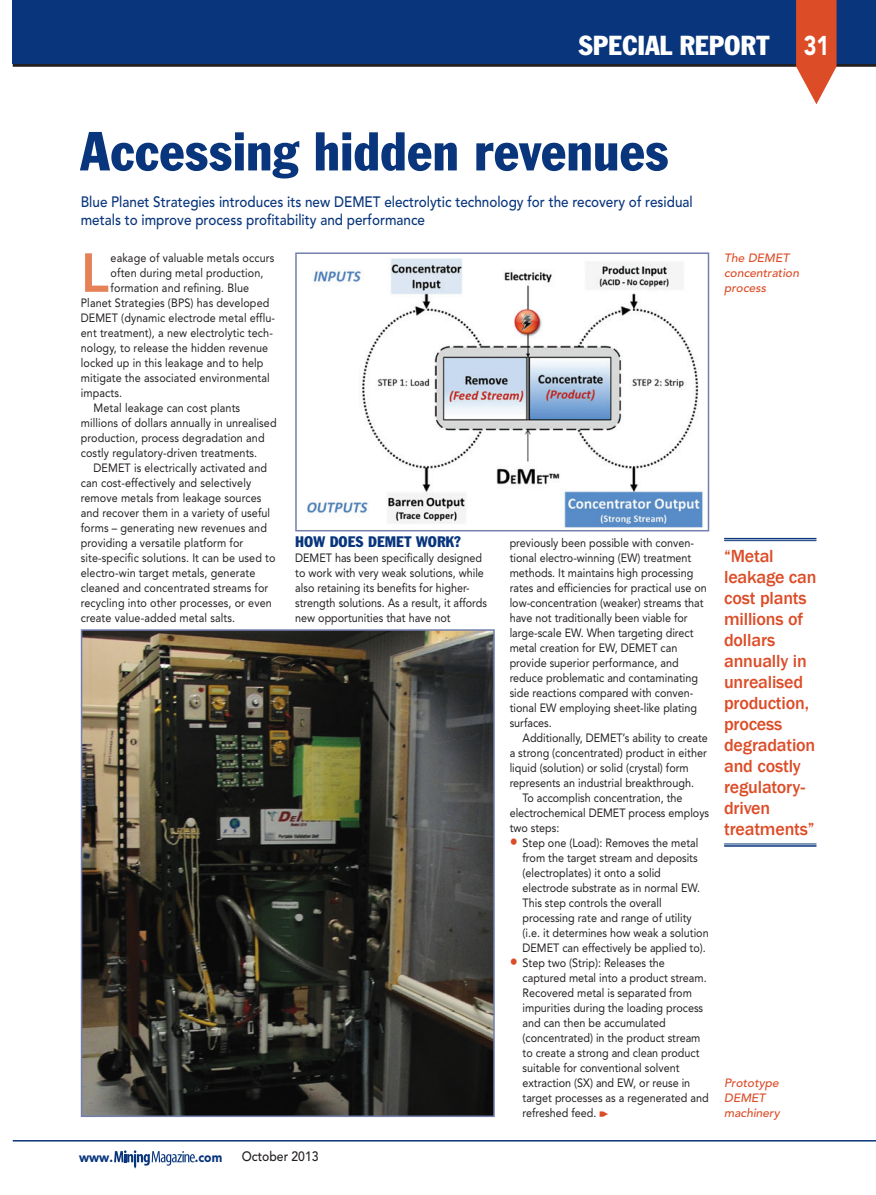
<style>
.page{position:relative;width:876px;height:1195px;background:#fff}
.page>*{position:absolute;margin:0;border:0;box-sizing:border-box;transform-origin:0 0}
.t1{font:800 54.45px "Avenir";color:#e68157}
.t2{font:condensed 54px "Franklin Gothic BT";color:#08357c}
.t3{font:condensed 27px "Franklin Gothic BT";color:#fff}
.t4{font:900 27px "Avenir";color:#fff;scale:.8 1}
.t5{font:500 18px/21px "Franklin Gothic";letter-spacing:-.01em;color:#dc4c27}
.t6{font:500 15px/18px "Avenir";color:#08357c;scale:.9 1}
.t7{font:condensed 15px "Franklin Gothic BT";color:#08357c}
.t8{font:500 13.5px "Avenir";color:#231f20;scale:.9 1}
.t9{font:900 13.5px "Avenir";color:#08357c;scale:.9 1}
.t10{font:12px/15px "Avenir";color:#231f20;scale:.9 1}
.t11{font:italic 500 12px/15px "Avenir";color:#dc4c27}
.s1{font-weight:900;font-size:18px;color:#dc4c27}
</style>
<div class="page">
<hr style="left:13px;top:64px;width:863px;height:3px;background:#231f20">
<div style="left:13px;top:0;width:863px;height:64px;background:#08357c"></div>
<hr style="left:13px;top:1140px;width:863px;height:1px;background:#08357c">
<svg style="left:796px;top:0;width:40px;height:104px"></svg>
<svg style="left:114px;top:1150px;width:81px;height:18px"></svg>
<img style="left:84px;top:632px;width:408px;height:482px">
<div style="left:81px;top:629px;width:414px;height:488px;border:2px solid #737faf"></div>
<img style="left:307px;top:258px;width:396px;height:270px">
<div style="left:295px;top:252px;width:414px;height:279px;border:2px solid #737faf"></div>
<hr style="left:724px;top:538px;width:92px;height:1px;background:#08357c">
<hr style="left:724px;top:540px;width:92px;height:1px;background:#08357c">
<hr style="left:724px;top:844px;width:92px;height:1px;background:#08357c">
<hr style="left:724px;top:845px;width:92px;height:2px;background:#08357c">
<svg style="left:600px;top:1111px;width:8px;height:6px"></svg>
<h3 class="t3" style="left:578px;top:28px;width:193px">special report</h3>
<h2 class="t2" style="left:81px;top:116px;width:590px">Accessing hidden revenues</h2>
<p class="t6" style="left:81px;top:193px;width:681px">Blue Planet Strategies introduces its new DEMET electrolytic technology for the recovery of residual metals to improve process profitability and performance</p>
<h3 class="t4" style="left:804px;top:29px;width:33px">31</h3>
<h1 class="t1" style="left:81px;top:241px;width:30px">L</h1>
<p class="t10" style="left:111px;top:250px;width:183px">eakage of valuable metals occurs</p>
<p class="t10" style="left:111px;top:265px;width:171px">often during metal production,</p>
<p class="t10" style="left:111px;top:280px;width:155px">formation and refining. Blue</p>
<p class="t10" style="left:81px;top:295px;width:211px">Planet Strategies (BPS) has developed</p>
<p class="t10" style="left:81px;top:310px;width:217px">DEMET (dynamic electrode metal efflu-</p>
<p class="t10" style="left:81px;top:325px;width:215px">ent treatment), a new electrolytic tech-</p>
<p class="t10" style="left:81px;top:340px;width:210px">nology, to release the hidden revenue</p>
<p class="t10" style="left:81px;top:355px;width:205px">locked up in this leakage and to help</p>
<p class="t10" style="left:81px;top:370px;width:211px">mitigate the associated environmental</p>
<p class="t10" style="left:81px;top:385px;width:47px">impacts.</p>
<p class="t10" style="left:94px;top:400px;width:164px">Metal leakage can cost plants</p>
<p class="t10" style="left:81px;top:415px;width:219px">millions of dollars annually in unrealised</p>
<p class="t10" style="left:81px;top:430px;width:206px">production, process degradation and</p>
<p class="t10" style="left:81px;top:445px;width:198px">costly regulatory-driven treatments.</p>
<p class="t10" style="left:94px;top:460px;width:194px">DEMET is electrically activated and</p>
<p class="t10" style="left:81px;top:475px;width:191px">can cost-effectively and selectively</p>
<p class="t10" style="left:81px;top:490px;width:202px">remove metals from leakage sources</p>
<p class="t10" style="left:81px;top:505px;width:212px">and recover them in a variety of useful</p>
<p class="t10" style="left:81px;top:520px;width:208px">forms – generating new revenues and</p>
<p class="t10" style="left:81px;top:535px;width:182px">providing a versatile platform for</p>
<p class="t10" style="left:81px;top:550px;width:218px">site-specific solutions. It can be used to</p>
<p class="t10" style="left:81px;top:565px;width:195px">electro-win target metals, generate</p>
<p class="t10" style="left:81px;top:580px;width:210px">cleaned and concentrated streams for</p>
<p class="t10" style="left:81px;top:595px;width:214px">recycling into other processes, or even</p>
<p class="t10" style="left:81px;top:610px;width:173px">create value-added metal salts.</p>
<p class="t7" style="left:295px;top:532px;width:167px">How does DEMET work?</p>
<p class="t10" style="left:295px;top:550px;width:215px">DEMET has been specifically designed to work with very weak solutions, while also retaining its benefits for higher&shy;strength solutions. As a result, it affords new opportunities that have not</p>
<p class="t9" style="left:79px;top:1149px;width:39px">www.</p>
<p class="t9" style="left:195px;top:1149px;width:32px">.com</p>
<p class="t8" style="left:242px;top:1149px;width:87px">October 2013</p>
<p class="t11" style="left:724px;top:250px;width:76px">The DEMET concentration process</p>
<p class="t10" style="left:510px;top:535px;width:221px">previously been possible with conven&shy;tional electro-winning (EW) treatment methods. It maintains high processing rates and efficiencies for practical use on low-concentration (weaker) streams that have not traditionally been viable for large-scale EW. When targeting direct metal creation for EW, DEMET can provide superior performance, and reduce problematic and contaminating side reactions compared with conven&shy;tional EW employing sheet-like plating surfaces.</p>
<p class="t10" style="left:522px;top:730px;width:208px">Additionally, DEMET’s ability to create</p>
<p class="t10" style="left:510px;top:745px;width:221px">a strong (concentrated) product in either</p>
<p class="t10" style="left:510px;top:760px;width:200px">liquid (solution) or solid (crystal) form</p>
<p class="t10" style="left:510px;top:775px;width:206px">represents an industrial breakthrough.</p>
<p class="t10" style="left:522px;top:790px;width:179px">To accomplish concentration, the</p>
<p class="t10" style="left:510px;top:805px;width:223px">electrochemical DEMET process employs</p>
<p class="t10" style="left:510px;top:820px;width:57px">two steps:</p>
<p class="t10" style="left:523px;top:835px;width:208px;text-indent:-13px"><span class="s1">•</span> Step one (Load): Removes the metal from the target stream and deposits (electroplates) it onto a solid electrode substrate as in normal EW.<br>This step controls the overall processing rate and range of utility (i.e. it determines how weak a solution DEMET can effectively be applied to).</p>
<p class="t10" style="left:523px;top:955px;width:208px;text-indent:-13px"><span class="s1">•</span> Step two (Strip): Releases the captured metal into a product stream.<br>Recovered metal is separated from impurities during the loading process and can then be accumulated (concentrated) in the product stream to create a strong and clean product suitable for conventional solvent extraction (SX) and EW, or reuse in target processes as a regenerated and refreshed feed.</p>
<h3 class="t5" style="left:724px;top:546px;width:94px">“Metal leakage can cost plants millions of dollars annually in unrealised production, process degradation and costly regulatory&shy;driven treatments”</h3>
<p class="t11" style="left:724px;top:1075px;width:57px">Prototype<br>DEMET machinery</p>
</div>
